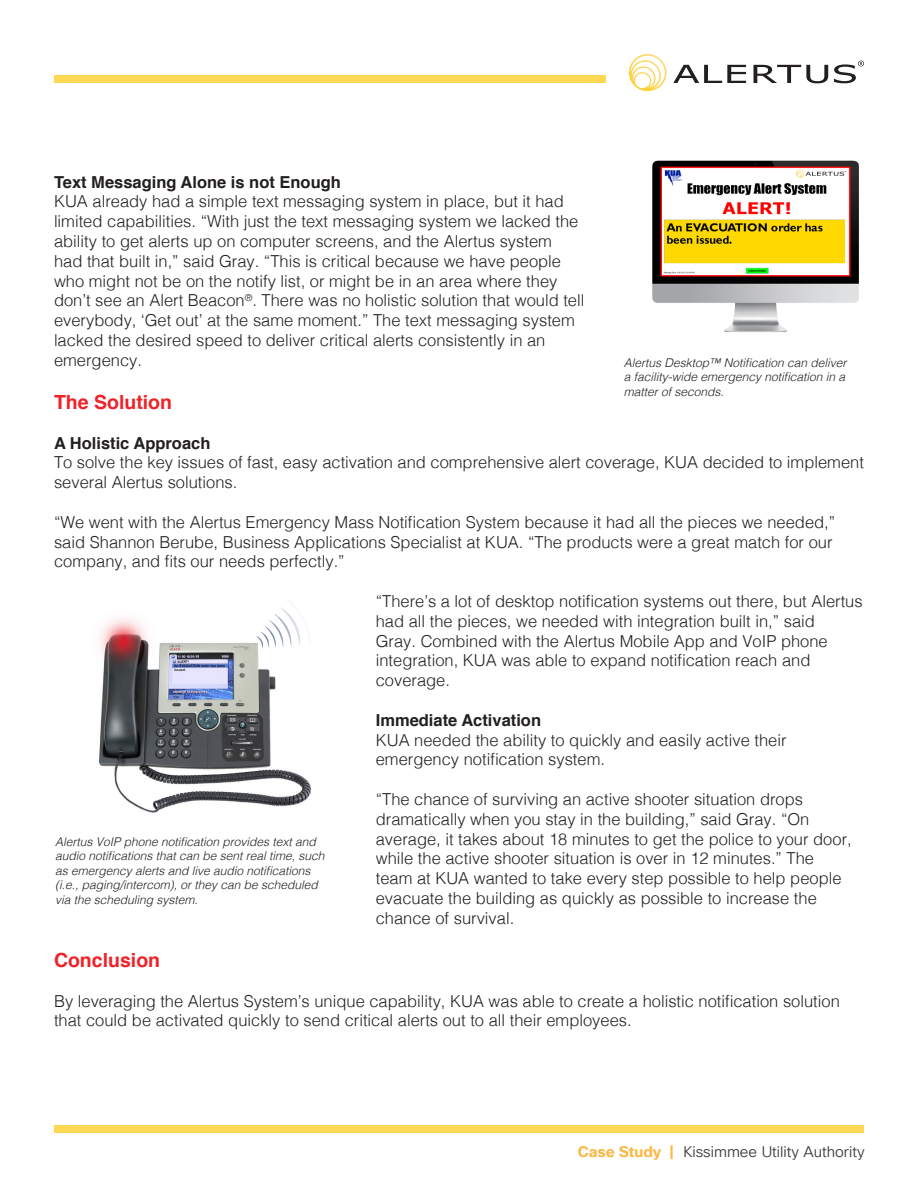
<style>
.page{position:relative;width:918px;height:1188px;background:#fff}
.page>*{position:absolute;margin:0;border:0;box-sizing:border-box;transform-origin:0 0}
.t1{font:700 19.5px "Helvetica";color:#ee2228}
.t2{font:300 16.5px/19.8px "Helvetica";color:#231f20}
.t3{font:700 16.5px "Helvetica";color:#231f20}
.t4{font:15px "Cisco Sans TT Light";color:#3e3e3f}
.t5{font:italic 300 12px/14.4px "Helvetica";color:#231f20;text-align:justify}
.s1{font-family:"Cisco Sans TT";font-weight:700;color:#fcb844}
</style>
<div class="page">
<svg style="left:673px;top:65px;width:73px;height:18px"></svg>
<svg style="left:753px;top:65px;width:75px;height:18px"></svg>
<svg style="left:629px;top:54px;width:38px;height:37px"></svg>
<svg style="left:834px;top:61px;width:30px;height:22px"></svg>
<div style="left:54px;top:1125px;width:810px;height:8px;background:#ffd853"></div>
<img style="left:652px;top:160px;width:207px;height:172px">
<img style="left:98px;top:604px;width:214px;height:209px">
<div style="left:54px;top:75px;width:552px;height:7px;background:#ffd853"></div>
<p class="t3" style="left:54px;top:169px;width:288px">Text Messaging Alone is not Enough</p>
<p class="t2" style="left:54px;top:191px;width:532px">KUA already had a simple text messaging system in place, but it had limited capabilities. “With just the text messaging system we lacked the ability to get alerts up on computer screens, and the Alertus system had that built in,” said Gray. “This is critical because we have people who might not be on the notify list, or might be in an area where they don’t see an Alert Beacon<sup>®</sup>. There was no holistic solution that would tell everybody, ‘Get out’ at the same moment.” The text messaging system lacked the desired speed to deliver critical alerts consistently in an emergency.</p>
<p class="t1" style="left:54px;top:386px;width:120px">The Solution</p>
<p class="t3" style="left:54px;top:430px;width:158px">A Holistic Approach</p>
<p class="t2" style="left:54px;top:452px;width:812px">To solve the key issues of fast, easy activation and comprehensive alert coverage, KUA decided to implement several Alertus solutions.</p>
<p class="t2" style="left:54px;top:511px;width:783px">“We went with the Alertus Emergency Mass Notification System because it had all the pieces we needed,” said Shannon Berube, Business Applications Specialist at KUA. “The products were a great match for our company, and fits our needs perfectly.”</p>
<p class="t2" style="left:376px;top:590px;width:488px">“There’s a lot of desktop notification systems out there, but Alertus had all the pieces, we needed with integration built in,” said<br>Gray. Combined with the Alertus Mobile App and VoIP phone integration, KUA was able to expand notification reach and coverage.</p>
<p class="t3" style="left:376px;top:707px;width:167px">Immediate Activation</p>
<p class="t2" style="left:376px;top:729px;width:412px">KUA needed the ability to quickly and easily active their emergency notification system.</p>
<p class="t2" style="left:376px;top:788px;width:477px">“The chance of surviving an active shooter situation drops dramatically when you stay in the building,” said Gray. “On average, it takes about 18 minutes to get the police to your door, while the active shooter situation is over in 12 minutes.” The team at KUA wanted to take every step possible to help people evacuate the building as quickly as possible to increase the chance of survival.</p>
<p class="t1" style="left:54px;top:944px;width:108px">Conclusion</p>
<p class="t2" style="left:54px;top:990px;width:787px">By leveraging the Alertus System’s unique capability, KUA was able to create a holistic notification solution that could be activated quickly to send critical alerts out to all their employees.</p>
<p class="t5" style="left:624px;top:355px;width:224px">Alertus Desktop™ Notification can deliver a facility-wide emergency notification in a matter of seconds.</p>
<p class="t5" style="left:55px;top:834px;width:271px;text-align:left">Alertus VoIP phone notification provides text and audio notifications that can be sent real time, such as emergency alerts and live audio notifications (i.e., paging/intercom), or they can be scheduled via the scheduling system.</p>
<p class="t4" style="left:578px;top:1142px;width:288px"><span class="s1">Case Study |</span> Kissimmee Utility Authority</p>
</div>
